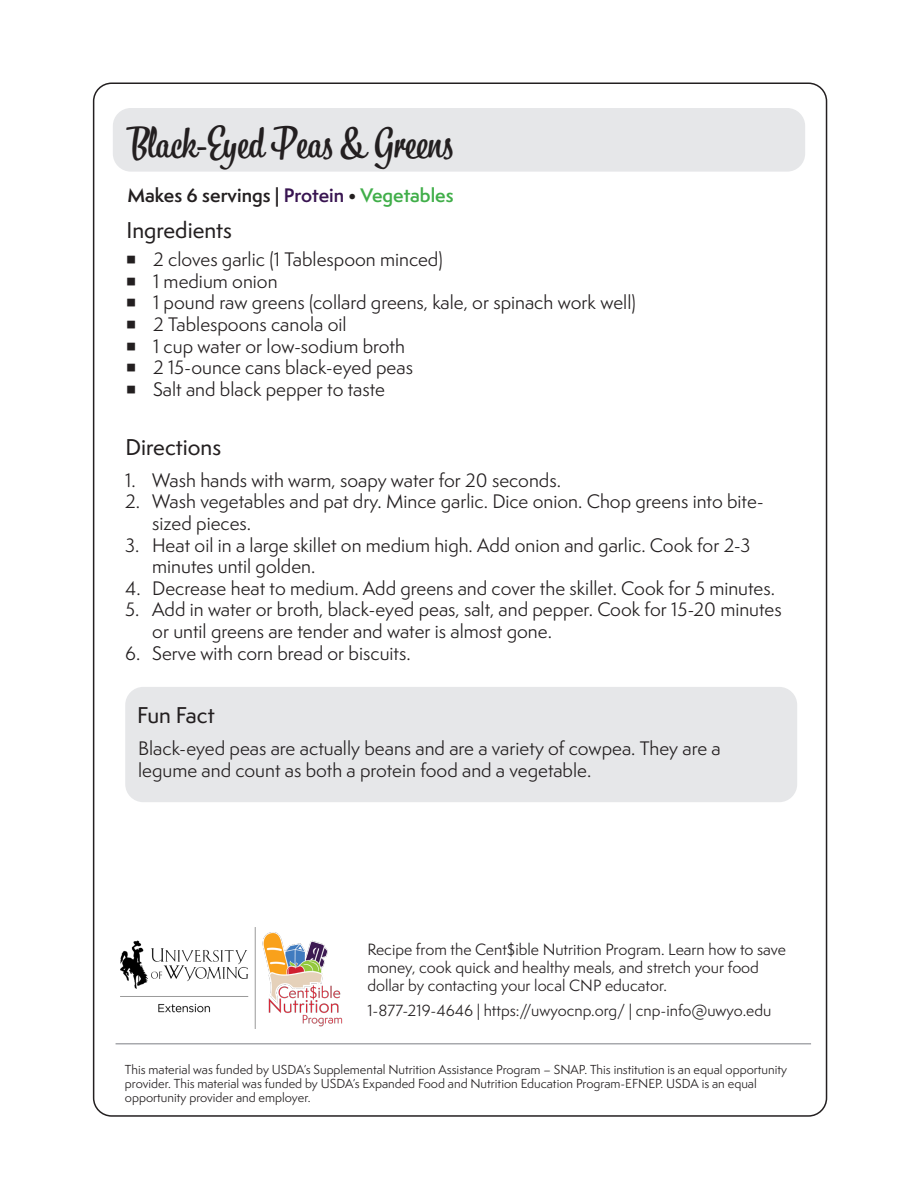
<style>
.page{position:relative;width:918px;height:1188px;background:#fff}
.page>*{position:absolute;margin:0;border:0;box-sizing:border-box;transform-origin:0 0}
.t1{font:42px "Bistro Script";color:#231f20}
.Ingredients_Directions{font:500 21px "Semplicita Pro";color:#231f20}
.t2{font:18px/21.6px "Semplicita Pro";color:#231f20}
.t3{font:600 18px "Semplicita Pro";color:#231f20}
.t4{font:15px/18px "Semplicita Pro";color:#231f20}
.t5{font:12px/14.4px "Semplicita Pro";color:#231f20}
.s1{color:#381451}
.s2{color:#40ae49}
.s3{font-family:"Anago"}
</style>
<div class="page">
<img style="left:120px;top:927px;width:223px;height:102px">
<hr style="left:116px;top:1043px;width:695px;height:2px;background:#a8a9ad">
<div style="left:113px;top:108px;width:692px;height:64px;background:#e6e7e9;border-radius:18px"></div>
<div style="left:125px;top:687px;width:672px;height:115px;background:#e6e7e9;border-radius:18px"></div>
<p class="t1" style="left:127px;top:117px;width:328px">Black-Eyed Peas &amp; Greens</p>
<p class="t3" style="left:127px;top:182px;width:328px">Makes 6 servings | <span class="s1">Protein</span> • <span class="s2">Vegetables</span></p>
<p class="Ingredients_Directions" style="left:127px;top:215px;width:107px">Ingredients</p>
<p class="t2" style="left:126px;top:248px;width:318px"><span class="s3">■</span> 2 cloves garlic (1 Tablespoon minced)</p>
<p class="t2" style="left:126px;top:270px;width:153px"><span class="s3">■</span> 1 medium onion</p>
<p class="t2" style="left:126px;top:292px;width:511px"><span class="s3">■</span> 1 pound raw greens (collard greens, kale, or spinach work well)</p>
<p class="t2" style="left:126px;top:313px;width:222px"><span class="s3">■</span> 2 Tablespoons canola oil</p>
<p class="t2" style="left:126px;top:335px;width:280px"><span class="s3">■</span> 1 cup water or low-sodium broth</p>
<p class="t2" style="left:126px;top:356px;width:288px"><span class="s3">■</span> 2 15-ounce cans black-eyed peas</p>
<p class="t2" style="left:126px;top:378px;width:260px"><span class="s3">■</span> Salt and black pepper to taste</p>
<p class="Ingredients_Directions" style="left:126px;top:432px;width:97px">Directions</p>
<p class="t2" style="left:125px;top:469px;width:437px">1. Wash hands with warm, soapy water for 20 seconds.</p>
<p class="t2" style="left:152px;top:491px;width:613px;text-indent:-27px">2. Wash vegetables and pat dry. Mince garlic. Dice onion. Chop greens into bite&shy;sized pieces.</p>
<p class="t2" style="left:152px;top:534px;width:600px;text-indent:-27px">3. Heat oil in a large skillet on medium high. Add onion and garlic. Cook for 2-3 minutes until golden.</p>
<p class="t2" style="left:125px;top:577px;width:651px">4. Decrease heat to medium. Add greens and cover the skillet. Cook for 5 minutes.</p>
<p class="t2" style="left:152px;top:599px;width:631px;text-indent:-27px">5. Add in water or broth, black-eyed peas, salt, and pepper. Cook for 15-20 minutes or until greens are tender and water is almost gone.</p>
<p class="t2" style="left:125px;top:642px;width:287px">6. Serve with corn bread or biscuits.</p>
<h2 class="Ingredients_Directions" style="left:137px;top:701px;width:79px">Fun Fact</h2>
<p class="t2" style="left:138px;top:737px;width:584px">Black-eyed peas are actually beans and are a variety of cowpea. They are a legume and count as both a protein food and a vegetable.</p>
<p class="t4" style="left:367px;top:940px;width:420px">Recipe from the Cent$ible Nutrition Program. Learn how to save money, cook quick and healthy meals, and stretch your food dollar by contacting your local CNP educator.</p>
<p class="t4" style="left:367px;top:1001px;width:405px">1-877-219-4646 | https://uwyocnp.org/ | cnp-info@uwyo.edu</p>
<p class="t5" style="left:125px;top:1062px;width:664px">This material was funded by USDA’s Supplemental Nutrition Assistance Program – SNAP. This institution is an equal opportunity provider. This material was funded by USDA’s Expanded Food and Nutrition Education Program-EFNEP. USDA is an equal opportunity provider and employer.</p>
</div>
